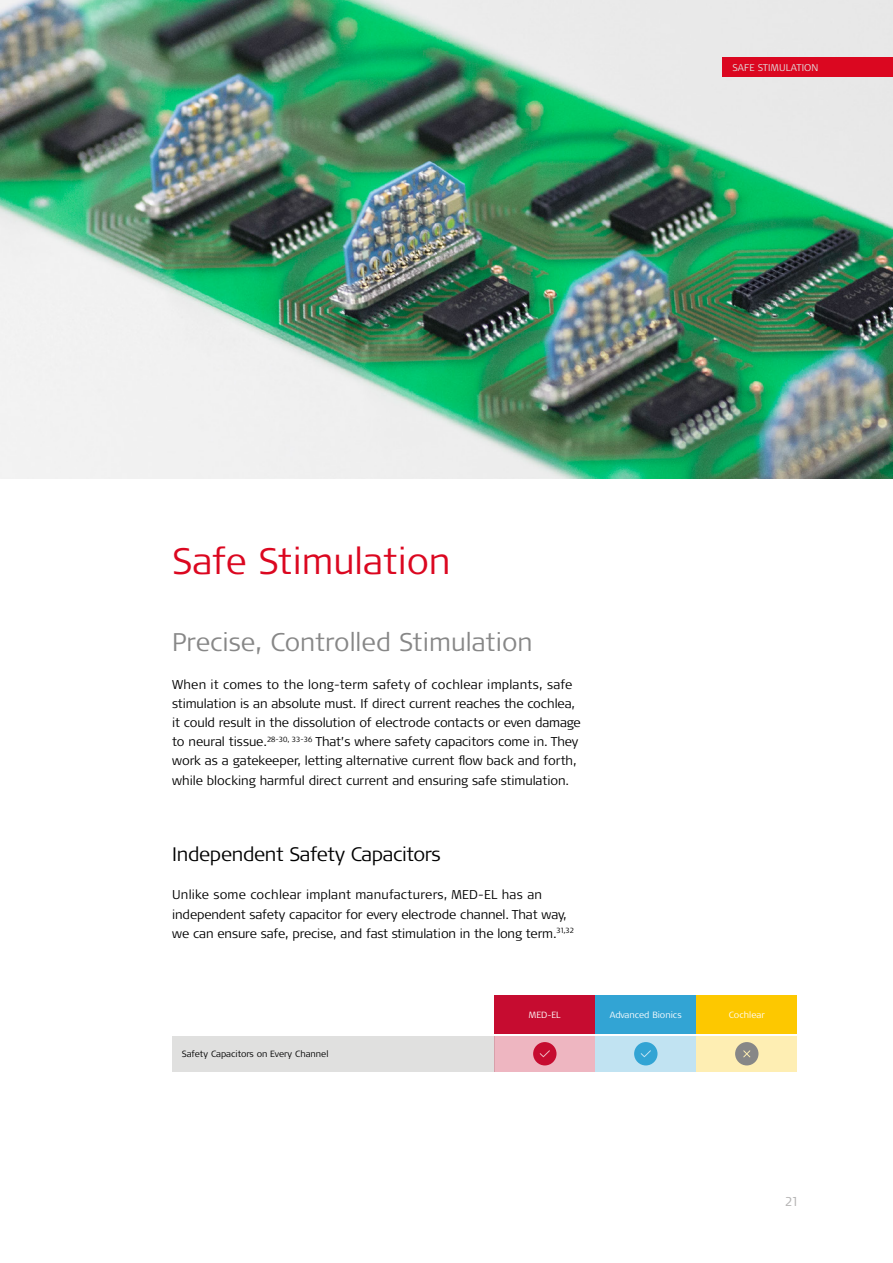
<style>
.page{position:relative;width:893px;height:1263px;background:#fff}
.page>*{position:absolute;margin:0;border:0;box-sizing:border-box;transform-origin:0 0}
.BR_CA_InHeadline_1_5{font:300 36.75px "Signa Pro";color:#db0720}
.BR_CA_InSubheadline{font:300 25.5px "Signa Pro";color:#878787}
.BR_CA_InSubheadline-2{font:300 19.5px "Signa Pro";letter-spacing:-.015em;color:#000}
.BR_CA_Bodytext_light{font:300 12.75px/19.2px "Signa Pro";letter-spacing:-.005em;color:#000}
.t1{font:300 12.75px "Signa Pro";color:#b3b2b2}
.BR_CA_Chapter_light{font:300 9.75px "Signa Pro";letter-spacing:.01em;color:#e0e0df}
.BR_CA_Disclaimer_lig{font:300 9px "Signa Pro";color:#000}
.BR_CA_Disclaimer_lig-2{font:300 9px "Signa Pro";color:#fff}
</style>
<div class="page">
<img style="left:0;top:0;width:893px;height:478px">
<div style="left:172px;top:1036px;width:322px;height:35px;background:#e0e0df"></div>
<div style="left:494px;top:995px;width:101px;height:38px;background:#c60c30"></div>
<div style="left:494px;top:1036px;width:101px;height:35px;background:#eeb6c1"></div>
<div style="left:595px;top:995px;width:101px;height:38px;background:#32a4d4"></div>
<div style="left:595px;top:1036px;width:101px;height:35px;background:#c1e3f2"></div>
<div style="left:696px;top:995px;width:101px;height:38px;background:#fdc800"></div>
<div style="left:696px;top:1036px;width:101px;height:35px;background:#feeeb3"></div>
<svg style="left:533px;top:1042px;width:23px;height:23px"></svg>
<svg style="left:634px;top:1042px;width:23px;height:23px"></svg>
<svg style="left:735px;top:1042px;width:23px;height:23px"></svg>
<div style="left:723px;top:57px;width:170px;height:20px;background:#db0720"></div>
<p class="BR_CA_Chapter_light" style="left:732px;top:60px;width:87px">SAFE STIMULATION</p>
<p class="BR_CA_InHeadline_1_5" style="left:172px;top:536px;width:280px">Safe Stimulation</p>
<p class="BR_CA_InSubheadline" style="left:172px;top:624px;width:362px">Precise, Controlled Stimulation</p>
<p class="BR_CA_Bodytext_light" style="left:172px;top:674px;width:410px">When it comes to the long-term safety of cochlear implants, safe stimulation is an absolute must. If direct current reaches the cochlea, it could result in the dissolution of electrode contacts or even damage to neural tissue.<sup>28-30,</sup> <sup>33-36</sup> That’s where safety capacitors come in. They work as a gatekeeper, letting alternative current flow back and forth, while blocking harmful direct current and ensuring safe stimulation.</p>
<p class="BR_CA_InSubheadline-2" style="left:172px;top:841px;width:270px">Independent Safety Capacitors</p>
<p class="BR_CA_Bodytext_light" style="left:172px;top:885px;width:403px">Unlike some cochlear implant manufacturers, MED-EL has an independent safety capacitor for every electrode channel. That way, we can ensure safe, precise, and fast stimulation in the long term.<sup>31,32</sup></p>
<p class="BR_CA_Disclaimer_lig" style="left:182px;top:1048px;width:148px">Safety Capacitors on Every Channel</p>
<p class="BR_CA_Disclaimer_lig-2" style="left:529px;top:1008px;width:33px">MED-EL</p>
<p class="BR_CA_Disclaimer_lig-2" style="left:610px;top:1008px;width:73px">Advanced Bionics</p>
<p class="BR_CA_Disclaimer_lig-2" style="left:729px;top:1008px;width:38px">Cochlear</p>
<p class="t1" style="left:785px;top:1192px;width:14px">21</p>
</div>
